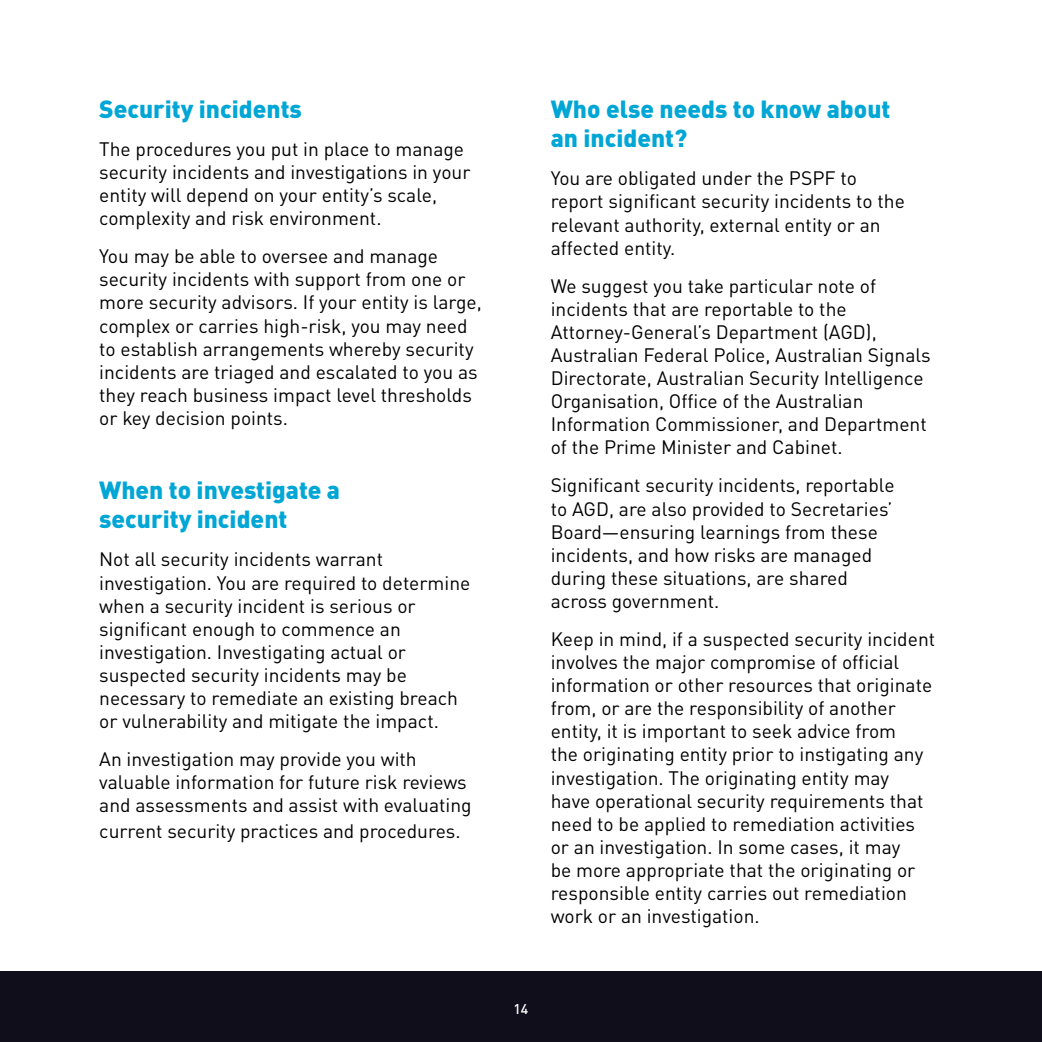
<style>
.page{position:relative;width:1042px;height:1042px;background:#fff}
.page>*{position:absolute;margin:0;border:0;box-sizing:border-box;transform-origin:0 0}
.t1{font:900 24.5px/29.4px "DINOT";color:#00a6d5}
.t2{font:19.25px/23.1px "DINOT";color:#000}
.t3{font:500 14px "DINOT";color:#fff}
</style>
<div class="page">
<div style="left:0;top:971px;width:1042px;height:71px;background:#110e1c"></div>
<h3 class="t1" style="left:99px;top:94px;width:204px">Security incidents</h3>
<p class="t2" style="left:99px;top:137px;width:373px">The procedures you put in place to manage security incidents and investigations in your entity will depend on your entity’s scale, complexity and risk environment.</p>
<p class="t2" style="left:99px;top:244px;width:384px">You may be able to oversee and manage security incidents with support from one or more security advisors. If your entity is large, complex or carries high-risk, you may need to establish arrangements whereby security incidents are triaged and escalated to you as they reach business impact level thresholds or key decision points.</p>
<h3 class="t1" style="left:99px;top:475px;width:242px">When to investigate a security incident</h3>
<p class="t2" style="left:99px;top:547px;width:373px">Not all security incidents warrant investigation. You are required to determine when a security incident is serious or significant enough to commence an investigation. Investigating actual or suspected security incidents may be necessary to remediate an existing breach or vulnerability and mitigate the impact.</p>
<p class="t2" style="left:99px;top:747px;width:374px">An investigation may provide you with valuable information for future risk reviews and assessments and assist with evaluating</p>
<p class="t2" style="left:99px;top:819px;width:363px">current security practices and procedures.</p>
<h3 class="t1" style="left:551px;top:94px;width:341px">Who else needs to know about an incident?</h3>
<p class="t2" style="left:551px;top:166px;width:356px">You are obligated under the PSPF to report significant security incidents to the relevant authority, external entity or an affected entity.</p>
<p class="t2" style="left:551px;top:274px;width:381px">We suggest you take particular note of incidents that are reportable to the Attorney-General’s Department (AGD), Australian Federal Police, Australian Signals Directorate, Australian Security Intelligence Organisation, Office of the Australian Information Commissioner, and Department of the Prime Minister and Cabinet.</p>
<p class="t2" style="left:551px;top:473px;width:345px">Significant security incidents, reportable to AGD, are also provided to Secretaries’ Board—ensuring learnings from these incidents, and how risks are managed during these situations, are shared across government.</p>
<p class="t2" style="left:551px;top:627px;width:386px">Keep in mind, if a suspected security incident involves the major compromise of official information or other resources that originate from, or are the responsibility of another entity, it is important to seek advice from<br>the originating entity prior to instigating any investigation. The originating entity may<br>have operational security requirements that need to be applied to remediation activities or an investigation. In some cases, it may<br>be more appropriate that the originating or responsible entity carries out remediation work or an investigation.</p>
<p class="t3" style="left:513px;top:1000px;width:16px">14</p>
</div>
